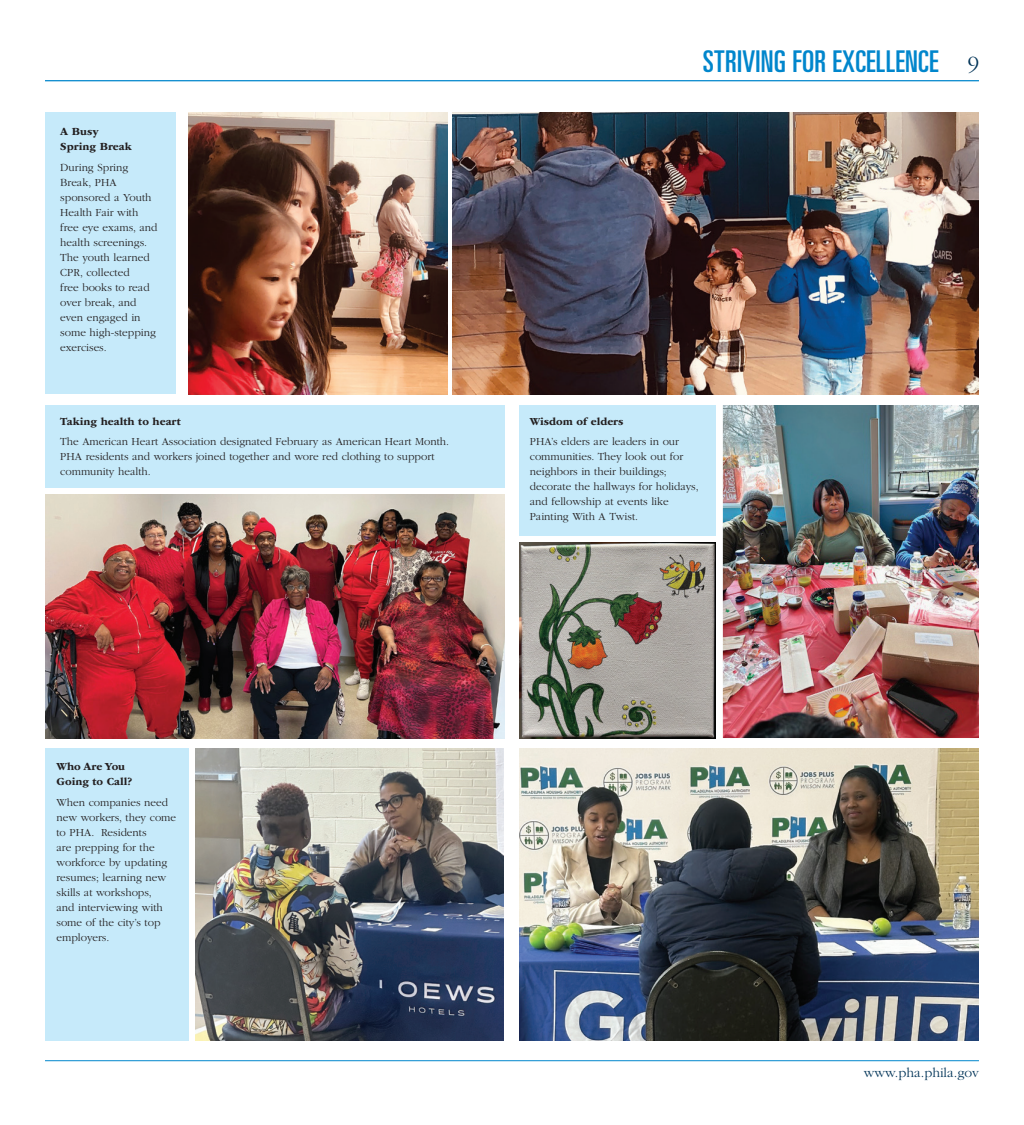
<style>
.page{position:relative;width:1024px;height:1125px;background:#fff}
.page>*{position:absolute;margin:0;border:0;box-sizing:border-box;transform-origin:0 0}
.sections{font:ultra-condensed 30px "Univers LT Std";letter-spacing:.01em;color:#0086cc}
.t1{font:300 22.5px "ITC Garamond Std";color:#003357}
.t2{font:300 13.75px "ITC Garamond Std";color:#003357}
.t3{font:300 11.25px/15px "ITC Garamond Std";color:#231f20}
.t4{font:700 11.25px/15px "ITC Garamond Std";color:#231f20}
</style>
<div class="page">
<hr style="left:45px;top:80px;width:934px;height:1px;background:#0086cc">
<hr style="left:45px;top:1060px;width:934px;height:1px;background:#0086cc">
<img style="left:453px;top:112px;width:526px;height:282px">
<div style="left:45px;top:112px;width:130px;height:282px;background:#c6eafa"></div>
<div style="left:519px;top:405px;width:197px;height:131px;background:#c6eafa"></div>
<div style="left:45px;top:749px;width:143px;height:292px;background:#c6eafa"></div>
<div style="left:45px;top:405px;width:459px;height:83px;background:#c6eafa"></div>
<img style="left:196px;top:749px;width:308px;height:292px">
<img style="left:45px;top:495px;width:459px;height:243px">
<img style="left:188px;top:112px;width:259px;height:282px">
<img style="left:723px;top:405px;width:256px;height:333px">
<img style="left:519px;top:749px;width:460px;height:292px">
<img style="left:519px;top:543px;width:197px;height:195px">
<p class="t4" style="left:60px;top:124px;width:73px">A Busy<br>Spring Break</p>
<p class="t3" style="left:60px;top:160px;width:99px">During Spring<br>Break, PHA sponsored a Youth<br>Health Fair with free eye exams, and health screenings.<br>The youth learned<br>CPR, collected<br>free books to read over break, and even engaged in some high-stepping exercises.</p>
<p class="t4" style="left:60px;top:414px;width:122px">Taking health to heart</p>
<p class="t3" style="left:60px;top:434px;width:390px">The American Heart Association designated February as American Heart Month.<br>PHA residents and workers joined together and wore red clothing to support community health.</p>
<p class="sections" style="left:703px;top:44px;width:237px">STRIVING FOR EXCELLENCE</p>
<h2 class="t1" style="left:968px;top:52px;width:13px">9</h2>
<p class="t4" style="left:530px;top:414px;width:95px">Wisdom of elders</p>
<p class="t3" style="left:530px;top:434px;width:170px">PHA’s elders are leaders in our communities. They look out for neighbors in their buildings; decorate the hallways for holidays, and fellowship at events like<br>Painting With A Twist.</p>
<p class="t4" style="left:56px;top:759px;width:77px">Who Are You<br>Going to Call?</p>
<p class="t3" style="left:56px;top:795px;width:121px">When companies need new workers, they come to PHA. Residents<br>are prepping for the workforce by updating resumes; learning new skills at workshops,<br>and interviewing with some of the city’s top employers.</p>
<p class="t2" style="left:863px;top:1065px;width:117px">www.pha.phila.gov</p>
</div>
